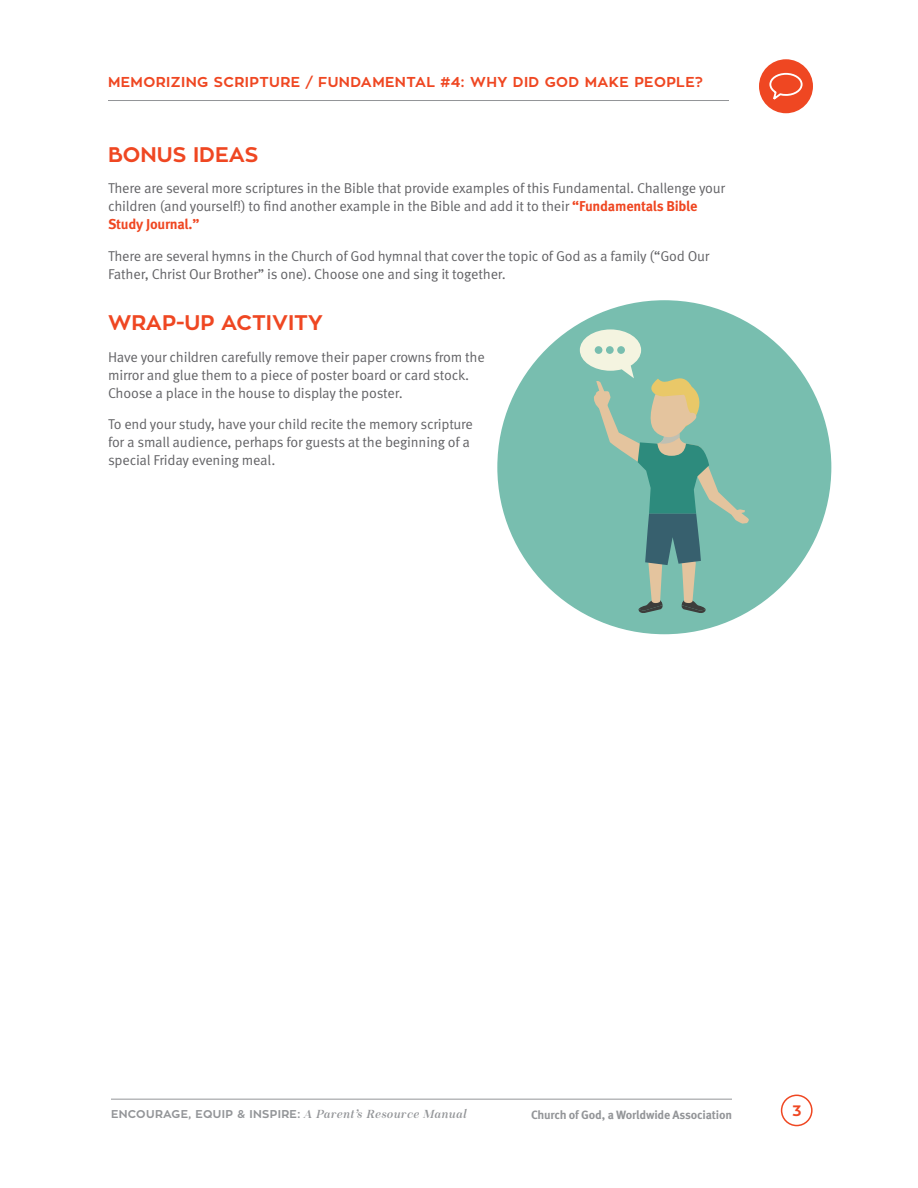
<style>
.page{position:relative;width:918px;height:1188px;background:#fff}
.page>*{position:absolute;margin:0;border:0;box-sizing:border-box;transform-origin:0 0}
.t1{font:700 21px "Zona Pro";color:#ef4722}
.t2{font:700 15px "Zona Pro";color:#ef4722}
.t3{font:14.25px/18px "Meta OT Norm";letter-spacing:-.015em;color:#636366}
.t4{font:700 14.25px "Zona Pro";letter-spacing:.03em;color:#ef4722}
.t5{font:700 12px "Meta OT";letter-spacing:-.015em;color:#939598}
.t6{font:700 11.25px "Zona Pro";letter-spacing:.03em;color:#939598}
.s1{font-family:"Meta OT";font-weight:700;color:#ef4722}
.s2{font-family:"Chapaza Abigail";font-weight:400;font-style:italic;font-size:12px}
</style>
<div class="page">
<hr style="left:108px;top:100px;width:621px;height:1px;background:#939598">
<div style="left:759px;top:59px;width:54px;height:54px;background:#ef4722;border-radius:50%"></div>
<svg style="left:769px;top:72px;width:34px;height:28px"></svg>
<div style="left:781px;top:1095px;width:32px;height:31px;border:2px solid #ef4722;border-radius:50%"></div>
<hr style="left:111px;top:1099px;width:621px;height:1px;background:#939598">
<div style="left:497px;top:300px;width:334px;height:334px;background:#78beaf;border-radius:50%"></div>
<svg style="left:580px;top:329px;width:169px;height:284px"></svg>
<p class="t4" style="left:108px;top:72px;width:596px">MEMORIZING SCRIPTURE / FUNDAMENTAL #4: WHY DID GOD MAKE PEOPLE?</p>
<p class="t1" style="left:108px;top:140px;width:152px">BONUS IDEAS</p>
<p class="t3" style="left:108px;top:179px;width:619px">There are several more scriptures in the Bible that provide examples of this Fundamental. Challenge your children (and yourself!) to find another example in the Bible and add it to their <span class="s1">“Fundamentals Bible<br>Study Journal.”</span></p>
<p class="t3" style="left:108px;top:247px;width:603px">There are several hymns in the Church of God hymnal that cover the topic of God as a family (“God Our<br>Father, Christ Our Brother” is one). Choose one and sing it together.</p>
<p class="t1" style="left:108px;top:309px;width:216px">WRAP-UP ACTIVITY</p>
<p class="t3" style="left:108px;top:348px;width:378px">Have your children carefully remove their paper crowns from the mirror and glue them to a piece of poster board or card stock.<br>Choose a place in the house to display the poster.</p>
<p class="t3" style="left:108px;top:416px;width:366px">To end your study, have your child recite the memory scripture for a small audience, perhaps for guests at the beginning of a special Friday evening meal.</p>
<p class="t6" style="left:111px;top:1107px;width:357px">ENCOURAGE, EQUIP &amp; INSPIRE: <span class="s2">A Parent’s Resource Manual</span></p>
<p class="t5" style="left:531px;top:1107px;width:202px">Church of God, a Worldwide Association</p>
<p class="t2" style="left:792px;top:1101px;width:11px">3</p>
</div>
